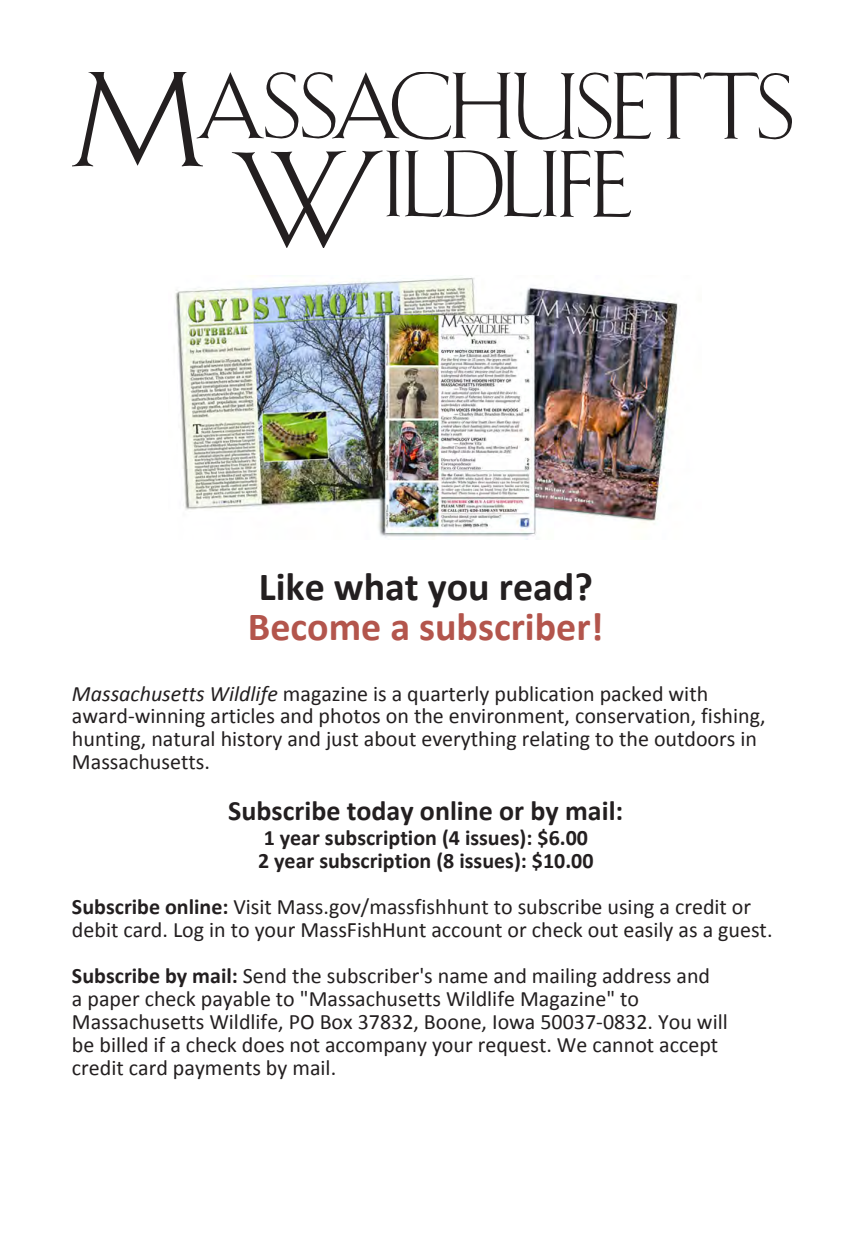
<style>
.page{position:relative;width:864px;height:1260px;background:#fff}
.page>*{position:absolute;margin:0;border:0;box-sizing:border-box;transform-origin:0 0}
.t1{font:700 40px/40px "Calibri";color:#b3554c}
.t2{font:700 28px "Calibri";color:#231f20}
.t3{font:22px/23px "Calibri";color:#231f20}
.t4{font:700 22px/23px "Calibri";color:#231f20}
.s1{color:#231f20}
.s2{font-style:italic}
.s3{font-weight:700}
</style>
<div class="page">
<svg style="left:72px;top:72px;width:720px;height:176px"></svg>
<img style="left:175px;top:278px;width:503px;height:260px">
<p class="t1" style="left:248px;top:565px;width:357px"><span class="s1">Like what you read?<br></span>Become a subscriber!</p>
<p class="t3" style="left:72px;top:681px;width:695px"><span class="s2">Massachusetts Wildlife</span> magazine is a quarterly publication packed with award-winning articles and photos on the environment, conservation, fishing, hunting, natural history and just about everything relating to the outdoors in Massachusetts.</p>
<p class="t2" style="left:228px;top:793px;width:397px">Subscribe today online or by mail:</p>
<p class="t4" style="left:258px;top:826px;width:337px">1 year subscription (4 issues): $6.00<br>2 year subscription (8 issues): $10.00</p>
<p class="t3" style="left:72px;top:895px;width:702px"><span class="s3">Subscribe online:</span> Visit Mass.gov/massfishhunt to subscribe using a credit or debit card. Log in to your MassFishHunt account or check out easily as a guest.</p>
<p class="t3" style="left:72px;top:964px;width:657px"><span class="s3">Subscribe by mail:</span> Send the subscriber's name and mailing address and<br>a paper check payable to "Massachusetts Wildlife Magazine" to Massachusetts Wildlife, PO Box 37832, Boone, Iowa 50037-0832. You will be billed if a check does not accompany your request. We cannot accept credit card payments by mail.</p>
</div>
